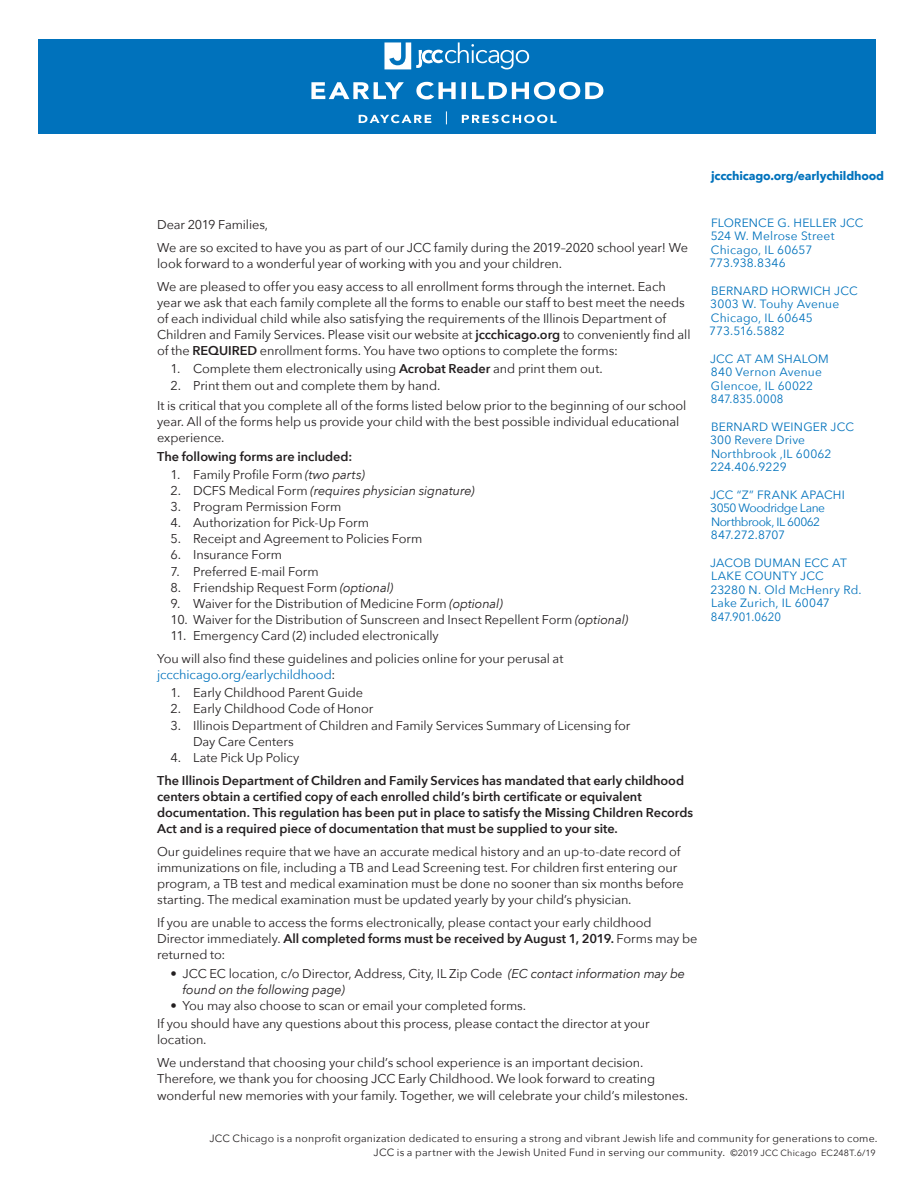
<style>
.page{position:relative;width:918px;height:1188px;background:#fff}
.page>*{position:absolute;margin:0;border:0;box-sizing:border-box;transform-origin:0 0}
.letter{font:12.75px/16.2px "Avenir Next";letter-spacing:-.01em;color:#231f20}
.letter_list{font:12.75px/16.2px "Avenir Next";letter-spacing:-.01em;color:#231f20}
.letter-2{font:600 12.75px/16.2px "Avenir Next";letter-spacing:-.005em;color:#231f20}
.letter_list-2{font:italic 12.75px/16.2px "Avenir Next";letter-spacing:-.01em;color:#231f20}
.t1{font:12px/13.5px "Avenir Next";letter-spacing:.01em;color:#0072bc}
.t2{font:12px/13.5px "Avenir Next";letter-spacing:-.035em;color:#0072bc}
.t3{font:700 12px "Avenir Next";letter-spacing:-.01em;color:#0072bc}
.t4{font:10.5px/14.1px "Avenir Next";letter-spacing:.02em;color:#231f20;text-align:right}
.s1{font-weight:600}
.s2{font-style:italic}
.s3{font-style:normal}
.s4{color:#0072bc}
.s5{font-size:9px}
</style>
<div class="page">
<div style="left:39px;top:39px;width:837px;height:95px;background:#0072bc"></div>
<svg style="left:311px;top:82px;width:292px;height:18px"></svg>
<svg style="left:384px;top:42px;width:145px;height:27px"></svg>
<svg style="left:359px;top:111px;width:198px;height:13px"></svg>
<p class="letter" style="left:157px;top:216px;width:113px">Dear 2019 Families,</p>
<p class="letter" style="left:157px;top:239px;width:532px">We are so excited to have you as part of our JCC family during the 2019–2020 school year! We look forward to a wonderful year of working with you and your children.</p>
<p class="letter" style="left:157px;top:278px;width:535px">We are pleased to offer you easy access to all enrollment forms through the internet. Each year we ask that each family complete all the forms to enable our staff to best meet the needs of each individual child while also satisfying the requirements of the Illinois Department of Children and Family Services. Please visit our website at <span class="s1">jccchicago.org</span> to conveniently find all of the <span class="s1">REQUIRED</span> enrollment forms. You have two options to complete the forms:</p>
<p class="letter_list" style="left:171px;top:360px;width:434px">1. Complete them electronically using <span class="s1">Acrobat Reader</span> and print them out.</p>
<p class="letter_list" style="left:171px;top:376px;width:271px">2. Print them out and complete them by hand.</p>
<p class="letter" style="left:157px;top:397px;width:531px">It is critical that you complete all of the forms listed below prior to the beginning of our school year. All of the forms help us provide your child with the best possible individual educational experience.</p>
<p class="letter-2" style="left:157px;top:448px;width:197px">The following forms are included:</p>
<p class="letter_list" style="left:171px;top:466px;width:196px">1. Family Profile Form <span class="s2">(two parts)</span></p>
<p class="letter_list-2" style="left:171px;top:482px;width:306px"><span class="s3">2. DCFS Medical Form</span> (requires physician signature)</p>
<p class="letter_list" style="left:171px;top:498px;width:172px">3. Program Permission Form</p>
<p class="letter_list" style="left:171px;top:514px;width:200px">4. Authorization for Pick-Up Form</p>
<p class="letter_list" style="left:171px;top:530px;width:253px">5. Receipt and Agreement to Policies Form</p>
<p class="letter_list" style="left:171px;top:546px;width:113px">6. Insurance Form</p>
<p class="letter_list" style="left:171px;top:562px;width:150px">7. Preferred E-mail Form</p>
<p class="letter_list" style="left:171px;top:579px;width:224px">8. Friendship Request Form <span class="s2">(optional)</span></p>
<p class="letter_list" style="left:171px;top:595px;width:334px">9. Waiver for the Distribution of Medicine Form <span class="s2">(optional)</span></p>
<p class="letter_list" style="left:171px;top:611px;width:459px">10. Waiver for the Distribution of Sunscreen and Insect Repellent Form <span class="s2">(optional)</span></p>
<p class="letter_list" style="left:171px;top:627px;width:270px">11. Emergency Card (2) included electronically</p>
<p class="letter" style="left:157px;top:650px;width:408px">You will also find these guidelines and policies online for your perusal at <span class="s4">jccchicago.org/earlychildhood</span>:</p>
<p class="letter_list" style="left:171px;top:684px;width:194px">1. Early Childhood Parent Guide</p>
<p class="letter_list" style="left:171px;top:700px;width:204px">2. Early Childhood Code of Honor</p>
<p class="letter_list" style="left:193px;top:717px;width:439px;text-indent:-23px">3. Illinois Department of Children and Family Services Summary of Licensing for<br>Day Care Centers</p>
<p class="letter_list" style="left:171px;top:749px;width:130px">4. Late Pick Up Policy</p>
<p class="letter-2" style="left:157px;top:772px;width:538px">The Illinois Department of Children and Family Services has mandated that early childhood centers obtain a certified copy of each enrolled child’s birth certificate or equivalent documentation. This regulation has been put in place to satisfy the Missing Children Records Act and is a required piece of documentation that must be supplied to your site.</p>
<p class="letter" style="left:157px;top:843px;width:528px">Our guidelines require that we have an accurate medical history and an up-to-date record of immunizations on file, including a TB and Lead Screening test. For children first entering our program, a TB test and medical examination must be done no sooner than six months before starting. The medical examination must be updated yearly by your child’s physician.</p>
<p class="letter" style="left:157px;top:914px;width:542px">If you are unable to access the forms electronically, please contact your early childhood<br>Director immediately. <span class="s1">All completed forms must be received by August 1, 2019.</span> Forms may be returned to:</p>
<p class="letter_list-2" style="left:183px;top:965px;width:504px;text-indent:-12px"><span class="s3">• JCC EC location, c/o Director, Address, City, IL Zip Code</span> (EC contact information may be found on the following page)</p>
<p class="letter_list" style="left:171px;top:997px;width:357px">• You may also choose to scan or email your completed forms.</p>
<p class="letter" style="left:157px;top:1015px;width:494px">If you should have any questions about this process, please contact the director at your location.</p>
<p class="letter" style="left:157px;top:1054px;width:532px">We understand that choosing your child’s school experience is an important decision.<br>Therefore, we thank you for choosing JCC Early Childhood. We look forward to creating wonderful new memories with your family. Together, we will celebrate your child’s milestones.</p>
<p class="t3" style="left:711px;top:166px;width:175px">jccchicago.org/earlychildhood</p>
<p class="t1" style="left:709px;top:215px;width:156px">FLORENCE G. HELLER JCC<br>524 W. Melrose Street<br>Chicago, IL 60657<br>773.938.8346</p>
<p class="t1" style="left:709px;top:283px;width:150px">BERNARD HORWICH JCC<br>3003 W. Touhy Avenue<br>Chicago, IL 60645<br>773.516.5882</p>
<p class="t1" style="left:710px;top:351px;width:120px">JCC AT AM SHALOM<br>840 Vernon Avenue<br>Glencoe, IL 60022<br>847.835.0008</p>
<p class="t1" style="left:710px;top:419px;width:145px">BERNARD WEINGER JCC<br>300 Revere Drive<br>Northbrook ,IL 60062<br>224.406.9229</p>
<p class="t2" style="left:710px;top:487px;width:136px">JCC “Z” FRANK APACHI<br>3050 Woodridge Lane<br>Northbrook, IL 60062<br>847.272.8707</p>
<p class="t1" style="left:710px;top:555px;width:153px">JACOB DUMAN ECC AT<br>LAKE COUNTY JCC<br>23280 N. Old McHenry Rd.<br>Lake Zurich, IL 60047<br>847.901.0620</p>
<p class="t4" style="left:209px;top:1131px;width:670px">JCC Chicago is a nonprofit organization dedicated to ensuring a strong and vibrant Jewish life and community for generations to come.<br>JCC is a partner with the Jewish United Fund in serving our community. <span class="s5">©2019 JCC Chicago EC248T.6/19</span></p>
</div>
